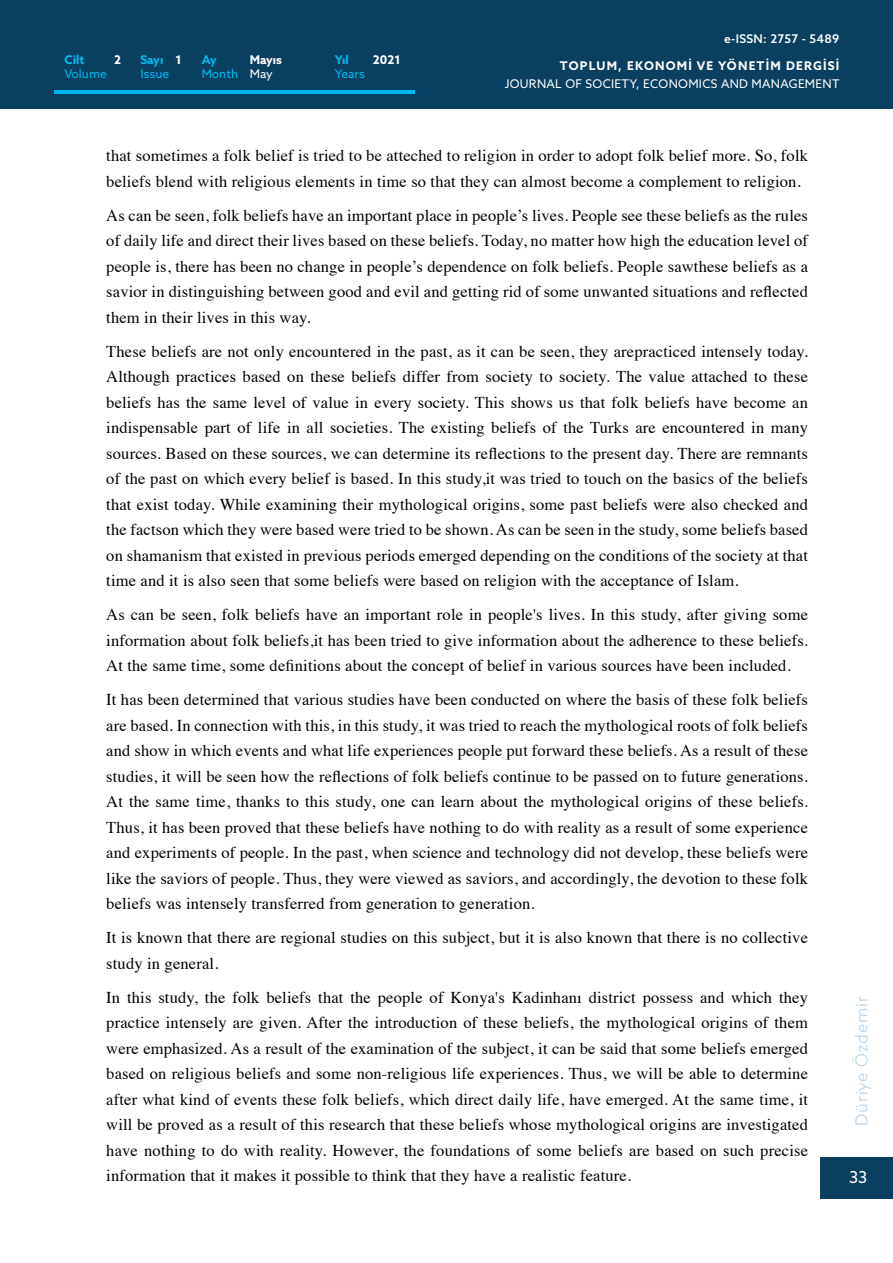
<style>
.page{position:relative;width:893px;height:1263px;background:#fff}
.page>*{position:absolute;margin:0;border:0;box-sizing:border-box;transform-origin:0 0}
.t1{font:16.5px/25.5px "Times";letter-spacing:.01em;color:#000;text-align:justify}
.t2{font:300 16.5px "Azo Sans";letter-spacing:.05em;color:#afcde4}
.t3{font:16.5px "Azo Sans";color:#fff}
.t4{font:12px "Azo Sans";letter-spacing:.025em;color:#fff}
.t5{font:700 12px "Azo Sans";letter-spacing:.1em;color:#fff}
.t6{font:12px "Azo Sans";color:#00b8ee}
.t7{font:500 12px "Azo Sans";letter-spacing:.025em;color:#fff}
.t8{font:700 12px "Azo Sans";color:#00b8ee}
</style>
<div class="page">
<hr style="left:0;top:0;width:1px;height:108px;background:#094062">
<div style="left:1px;top:0;width:892px;height:108px;background:#094062"></div>
<hr style="left:54px;top:90px;width:361px;height:4px;background:#00b8ee">
<div style="left:821px;top:1157px;width:72px;height:42px;background:#094062"></div>
<p class="t8" style="left:65px;top:51px;width:21px">Cilt</p>
<p class="t6" style="left:65px;top:66px;width:44px">Volume</p>
<p class="t5" style="left:114px;top:51px;width:8px">2</p>
<p class="t5" style="left:176px;top:51px;width:8px">1</p>
<p class="t5" style="left:250px;top:51px;width:34px">Mayıs</p>
<p class="t4" style="left:250px;top:66px;width:24px">May</p>
<p class="t8" style="left:140px;top:51px;width:25px">Sayı</p>
<p class="t6" style="left:140px;top:66px;width:30px">Issue</p>
<p class="t8" style="left:202px;top:51px;width:17px">Ay</p>
<p class="t6" style="left:202px;top:66px;width:38px">Month</p>
<p class="t8" style="left:335px;top:51px;width:15px">Yıl</p>
<p class="t6" style="left:335px;top:66px;width:32px">Years</p>
<p class="t5" style="left:373px;top:51px;width:29px">2021</p>
<p class="t7" style="left:724px;top:31px;width:117px">e-ISSN: 2757 - 5489</p>
<p class="t5" style="left:560px;top:58px;width:281px">TOPLUM, EKONOMİ VE YÖNETİM DERGİSİ</p>
<p class="t4" style="left:505px;top:76px;width:336px">JOURNAL OF SOCIETY, ECONOMICS AND MANAGEMENT</p>
<p class="t1" style="left:106px;top:141px;width:703px">that sometimes a folk belief is tried to be atteched to religion in order to adopt folk belief more. So, folk beliefs blend with religious elements in time so that they can almost become a complement to religion.</p>
<p class="t1" style="left:106px;top:201px;width:703px">As can be seen, folk beliefs have an important place in people’s lives. People see these beliefs as the rules of daily life and direct their lives based on these beliefs. Today, no matter how high the education level of people is, there has been no change in people’s dependence on folk beliefs. People sawthese beliefs as a savior in distinguishing between good and evil and getting rid of some unwanted situations and reflected them in their lives in this way.</p>
<p class="t1" style="left:106px;top:337px;width:703px">These beliefs are not only encountered in the past, as it can be seen, they arepracticed intensely today.<br>Although practices based on these beliefs differ from society to society. The value attached to these beliefs has the same level of value in every society. This shows us that folk beliefs have become an indispensable part of life in all societies. The existing beliefs of the Turks are encountered in many sources. Based on these sources, we can determine its reflections to the present day. There are remnants of the past on which every belief is based. In this study,it was tried to touch on the basics of the beliefs that exist today. While examining their mythological origins, some past beliefs were also checked and the factson which they were based were tried to be shown. As can be seen in the study, some beliefs based on shamanism that existed in previous periods emerged depending on the conditions of the society at that time and it is also seen that some beliefs were based on religion with the acceptance of Islam.</p>
<p class="t1" style="left:106px;top:600px;width:703px">As can be seen, folk beliefs have an important role in people's lives. In this study, after giving some information about folk beliefs,it has been tried to give information about the adherence to these beliefs.<br>At the same time, some definitions about the concept of belief in various sources have been included.</p>
<p class="t1" style="left:106px;top:685px;width:703px">It has been determined that various studies have been conducted on where the basis of these folk beliefs are based. In connection with this, in this study, it was tried to reach the mythological roots of folk beliefs and show in which events and what life experiences people put forward these beliefs. As a result of these studies, it will be seen how the reflections of folk beliefs continue to be passed on to future generations.<br>At the same time, thanks to this study, one can learn about the mythological origins of these beliefs.<br>Thus, it has been proved that these beliefs have nothing to do with reality as a result of some experience and experiments of people. In the past, when science and technology did not develop, these beliefs were like the saviors of people. Thus, they were viewed as saviors, and accordingly, the devotion to these folk beliefs was intensely transferred from generation to generation.</p>
<p class="t1" style="left:106px;top:923px;width:703px">It is known that there are regional studies on this subject, but it is also known that there is no collective study in general.</p>
<p class="t1" style="left:106px;top:983px;width:703px">In this study, the folk beliefs that the people of Konya's Kadinhanı district possess and which they practice intensely are given. After the introduction of these beliefs, the mythological origins of them were emphasized. As a result of the examination of the subject, it can be said that some beliefs emerged based on religious beliefs and some non-religious life experiences. Thus, we will be able to determine after what kind of events these folk beliefs, which direct daily life, have emerged. At the same time, it will be proved as a result of this research that these beliefs whose mythological origins are investigated have nothing to do with reality. However, the foundations of some beliefs are based on such precise information that it makes it possible to think that they have a realistic feature.</p>
<p class="t2" style="left:851px;top:1125px;width:131px;rotate:-90deg">Düriye Özdemir</p>
<p class="t3" style="left:849px;top:1167px;width:20px">33</p>
</div>
